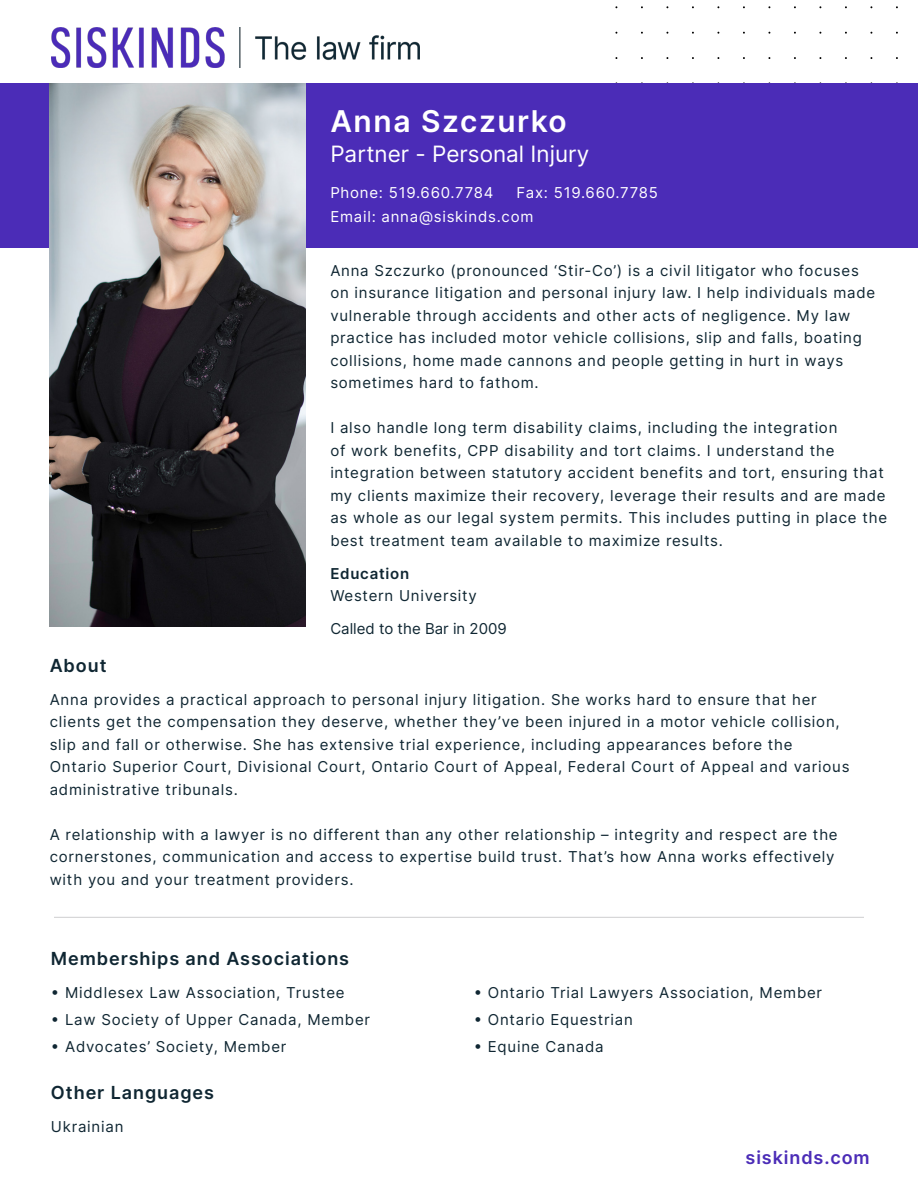
<style>
.page{position:relative;width:918px;height:1188px;background:#fff}
.page>*{position:absolute;margin:0;border:0;box-sizing:border-box;transform-origin:0 0}
.t1{font:600 30px "Inter";letter-spacing:.05em;color:#fff}
.t2{font:22.5px "Inter";color:#fff}
.Main_copy{font:600 18px "Inter";letter-spacing:.05em;color:#0f2632}
.t3{font:600 18px "Inter";letter-spacing:.05em;color:#4b2cb7}
.Main_copy-2{font:15px/22.5px "Inter";letter-spacing:.05em;color:#0f2632}
.Contact_Info{font:15px "Inter";letter-spacing:.05em;color:#fff}
.Called_to_Bar{font:15px "Inter";color:#0f2632}
.s1{font-weight:600}
</style>
<div class="page">
<hr style="left:54px;top:917px;width:810px;height:1px;background:#d4d4d5">
<img style="left:51px;top:28px;width:369px;height:39px">
<div style="left:0;top:83px;width:918px;height:165px;background:#4b2cb7"></div>
<img style="left:50px;top:83px;width:256px;height:544px">
<p class="t1" style="left:330px;top:100px;width:238px">Anna Szczurko</p>
<p class="t2" style="left:330px;top:138px;width:261px">Partner - Personal Injury</p>
<p class="Contact_Info" style="left:330px;top:182px;width:165px">Phone: 519.660.7784</p>
<p class="Contact_Info" style="left:516px;top:182px;width:143px">Fax: 519.660.7785</p>
<p class="Contact_Info" style="left:330px;top:206px;width:205px">Email: anna@siskinds.com</p>
<p class="Main_copy-2" style="left:330px;top:259px;width:546px">Anna Szczurko (pronounced ‘Stir-Co’) is a civil litigator who focuses on insurance litigation and personal injury law. I help individuals made vulnerable through accidents and other acts of negligence. My law practice has included motor vehicle collisions, slip and falls, boating collisions, home made cannons and people getting in hurt in ways sometimes hard to fathom.</p>
<p class="Main_copy-2" style="left:330px;top:416px;width:558px">I also handle long term disability claims, including the integration<br>of work benefits, CPP disability and tort claims. I understand the integration between statutory accident benefits and tort, ensuring that my clients maximize their recovery, leverage their results and are made as whole as our legal system permits. This includes putting in place the best treatment team available to maximize results.</p>
<p class="Main_copy-2" style="left:330px;top:562px;width:148px"><span class="s1">Education<br></span>Western University</p>
<p class="Called_to_Bar" style="left:330px;top:618px;width:178px">Called to the Bar in 2009</p>
<p class="Main_copy" style="left:50px;top:652px;width:58px">About</p>
<p class="Main_copy-2" style="left:50px;top:688px;width:801px">Anna provides a practical approach to personal injury litigation. She works hard to ensure that her clients get the compensation they deserve, whether they’ve been injured in a motor vehicle collision, slip and fall or otherwise. She has extensive trial experience, including appearances before the Ontario Superior Court, Divisional Court, Ontario Court of Appeal, Federal Court of Appeal and various administrative tribunals.</p>
<p class="Main_copy-2" style="left:50px;top:823px;width:790px">A relationship with a lawyer is no different than any other relationship – integrity and respect are the cornerstones, communication and access to expertise build trust. That’s how Anna works effectively with you and your treatment providers.</p>
<p class="Main_copy" style="left:51px;top:945px;width:300px">Memberships and Associations</p>
<p class="Main_copy-2" style="left:51px;top:981px;width:295px">• Middlesex Law Association, Trustee</p>
<p class="Main_copy-2" style="left:51px;top:1008px;width:321px">• Law Society of Upper Canada, Member</p>
<p class="Main_copy-2" style="left:51px;top:1035px;width:237px">• Advocates’ Society, Member</p>
<p class="Main_copy" style="left:51px;top:1080px;width:165px">Other Languages</p>
<p class="Main_copy-2" style="left:51px;top:1115px;width:74px">Ukrainian</p>
<p class="Main_copy-2" style="left:474px;top:981px;width:350px">• Ontario Trial Lawyers Association, Member</p>
<p class="Main_copy-2" style="left:474px;top:1008px;width:161px">• Ontario Equestrian</p>
<p class="Main_copy-2" style="left:474px;top:1035px;width:132px">• Equine Canada</p>
<p class="t3" style="left:746px;top:1144px;width:126px">siskinds.com</p>
</div>
